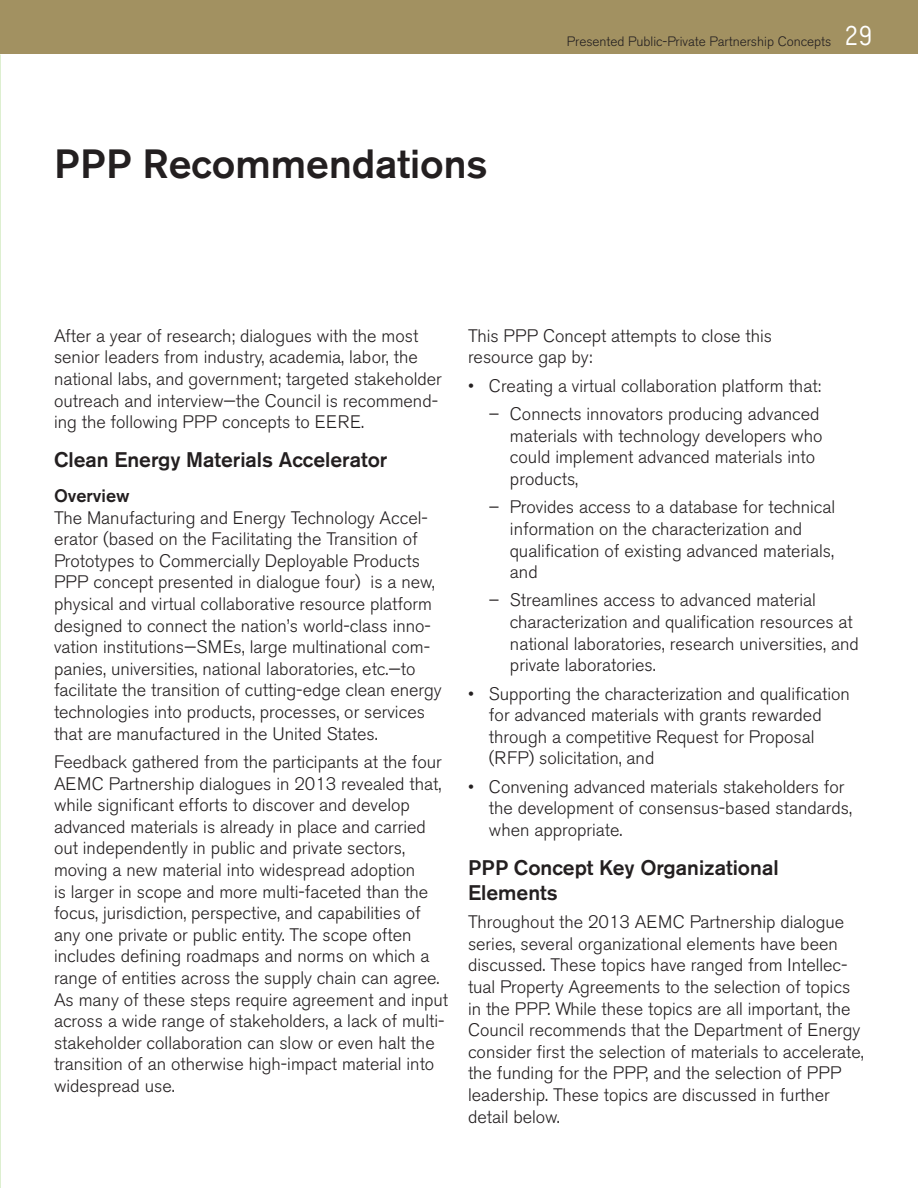
<style>
.page{position:relative;width:918px;height:1188px;background:#fff}
.page>*{position:absolute;margin:0;border:0;box-sizing:border-box;transform-origin:0 0}
.t1{font:500 40.5px "Akzidenz Grotesk BE";color:#231f20}
.Subhead{font:500 21px/25.2px "Akzidenz Grotesk BE";color:#231f20}
.Body{font:300 18px/21.6px "Akzidenz Grotesk BE";color:#231f20}
.Body_Bold{font:500 18px "Akzidenz Grotesk BE";color:#231f20}
.t2{font:300 13.5px "Akzidenz Grotesk BE";color:#231f20}
.s1{font-family:"Numbers Claimcheck";font-weight:400;font-size:27px;color:#fff}
</style>
<div class="page">
<div style="left:0;top:0;width:918px;height:54px;background:#a29161"></div>
<p class="t1" style="left:54px;top:139px;width:435px">PPP Recommendations</p>
<p class="t2" style="left:567px;top:33px;width:307px">Presented Public-Private Partnership Concepts <span class="s1">29</span></p>
<p class="Body" style="left:54px;top:325px;width:389px">After a year of research; dialogues with the most senior leaders from industry, academia, labor, the national labs, and government; targeted stakeholder outreach and interview—the Council is recommend&shy;ing the following PPP concepts to EERE.</p>
<p class="Subhead" style="left:54px;top:447px;width:335px">Clean Energy Materials Accelerator</p>
<p class="Body_Bold" style="left:54px;top:485px;width:77px">Overview</p>
<p class="Body" style="left:54px;top:507px;width:389px">The Manufacturing and Energy Technology Accel&shy;erator (based on the Facilitating the Transition of Prototypes to Commercially Deployable Products PPP concept presented in dialogue four) is a new, physical and virtual collaborative resource platform designed to connect the nation’s world-class inno&shy;vation institutions—SMEs, large multinational com&shy;panies, universities, national laboratories, etc.—to facilitate the transition of cutting-edge clean energy technologies into products, processes, or services that are manufactured in the United States.</p>
<p class="Body" style="left:54px;top:751px;width:396px">Feedback gathered from the participants at the four AEMC Partnership dialogues in 2013 revealed that, while significant efforts to discover and develop advanced materials is already in place and carried out independently in public and private sectors, moving a new material into widespread adoption<br>is larger in scope and more multi-faceted than the focus, jurisdiction, perspective, and capabilities of any one private or public entity. The scope often includes defining roadmaps and norms on which a range of entities across the supply chain can agree.<br>As many of these steps require agreement and input across a wide range of stakeholders, a lack of multi&shy;stakeholder collaboration can slow or even halt the transition of an otherwise high-impact material into widespread use.</p>
<p class="Body" style="left:468px;top:325px;width:306px">This PPP Concept attempts to close this resource gap by:</p>
<p class="Body" style="left:468px;top:375px;width:355px">• Creating a virtual collaboration platform that:</p>
<p class="Body" style="left:510px;top:404px;width:314px;text-indent:-21px">– Connects innovators producing advanced materials with technology developers who could implement advanced materials into products,</p>
<p class="Body" style="left:510px;top:497px;width:327px;text-indent:-21px">– Provides access to a database for technical information on the characterization and qualification of existing advanced materials, and</p>
<p class="Body" style="left:510px;top:590px;width:350px;text-indent:-21px">– Streamlines access to advanced material characterization and qualification resources at national laboratories, research universities, and private laboratories.</p>
<p class="Body" style="left:489px;top:683px;width:362px;text-indent:-21px">• Supporting the characterization and qualification for advanced materials with grants rewarded through a competitive Request for Proposal (RFP) solicitation, and</p>
<p class="Body" style="left:489px;top:776px;width:365px;text-indent:-21px">• Convening advanced materials stakeholders for the development of consensus-based standards, when appropriate.</p>
<p class="Subhead" style="left:468px;top:855px;width:312px">PPP Concept Key Organizational<br>Elements</p>
<p class="Body" style="left:468px;top:912px;width:397px">Throughout the 2013 AEMC Partnership dialogue series, several organizational elements have been discussed. These topics have ranged from Intellec&shy;tual Property Agreements to the selection of topics in the PPP. While these topics are all important, the Council recommends that the Department of Energy consider first the selection of materials to accelerate, the funding for the PPP, and the selection of PPP leadership. These topics are discussed in further detail below.</p>
</div>
